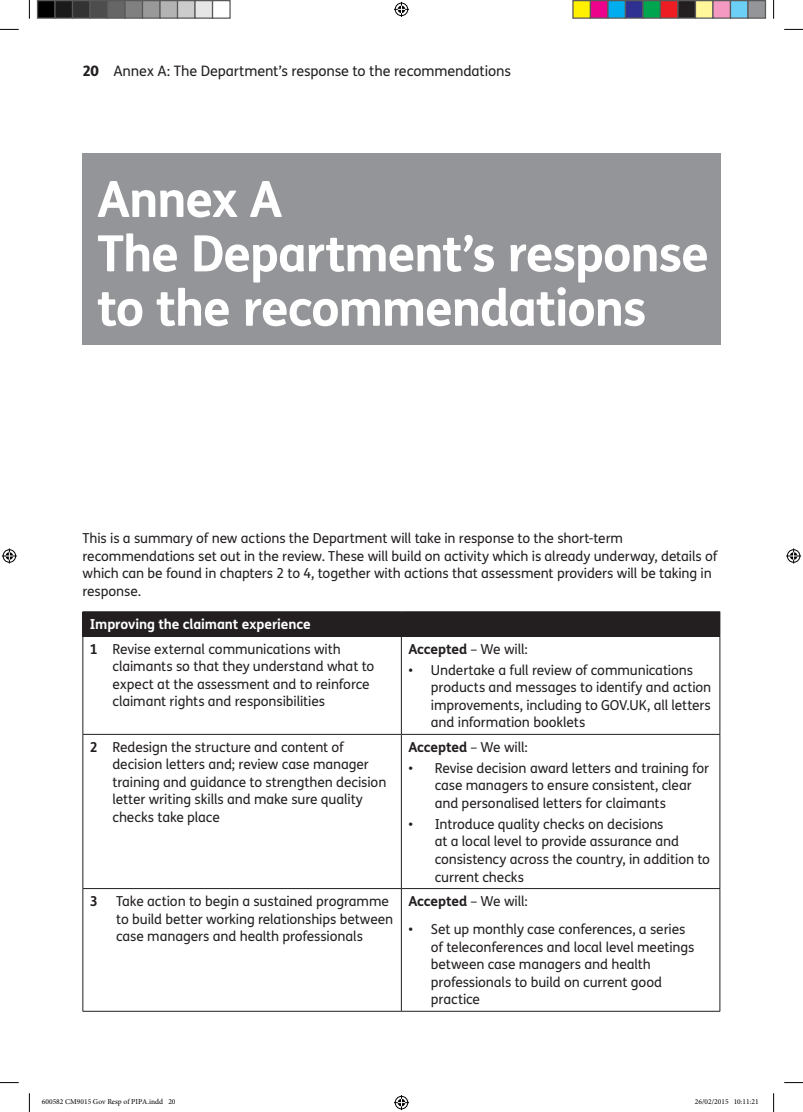
<style>
.page{position:relative;width:803px;height:1112px;background:#fff}
.page>*{position:absolute;margin:0;border:0;box-sizing:border-box;transform-origin:0 0}
.t1{font:700 50px/54.4px "FS Me";letter-spacing:-.025em;color:#fff}
.t2{font:14.38px "FS Me";letter-spacing:-.01em;color:#231f20}
.t3{font:13.75px/17.5px "FS Me";letter-spacing:-.01em;color:#231f20}
.t4{font:700 13.75px "FS Me";letter-spacing:-.015em;color:#231f20}
.t5{font:7.5px "Minion Pro";color:#000}
.s1{font-weight:800}
.s2{font-weight:700;color:#fff}
.s3{font-weight:700}
.s4{font-weight:400}
</style>
<div class="page">
<div style="left:83px;top:153px;width:638px;height:192px;background:#939598"></div>
<div style="left:83px;top:611px;width:637px;height:25px;background:#231f20"></div>
<hr style="left:83px;top:636px;width:1px;height:97px;background:#231f20">
<hr style="left:401px;top:636px;width:1px;height:97px;background:#231f20">
<hr style="left:719px;top:636px;width:1px;height:97px;background:#231f20">
<hr style="left:83px;top:733px;width:318px;height:1px;background:#231f20">
<hr style="left:83px;top:734px;width:1px;height:154px;background:#231f20">
<hr style="left:401px;top:733px;width:319px;height:1px;background:#231f20">
<hr style="left:401px;top:734px;width:1px;height:154px;background:#231f20">
<hr style="left:719px;top:734px;width:1px;height:154px;background:#231f20">
<hr style="left:83px;top:888px;width:318px;height:1px;background:#231f20">
<hr style="left:83px;top:888px;width:1px;height:122px;background:#231f20">
<hr style="left:401px;top:888px;width:319px;height:1px;background:#231f20">
<hr style="left:401px;top:888px;width:1px;height:122px;background:#231f20">
<hr style="left:719px;top:888px;width:1px;height:122px;background:#231f20">
<hr style="left:83px;top:1010px;width:318px;height:1px;background:#231f20">
<hr style="left:401px;top:1010px;width:319px;height:1px;background:#231f20">
<svg style="left:0;top:29px;width:19px;height:1px"></svg>
<svg style="left:784px;top:29px;width:19px;height:1px"></svg>
<svg style="left:0;top:1082px;width:19px;height:1px"></svg>
<svg style="left:784px;top:1082px;width:19px;height:1px"></svg>
<svg style="left:29px;top:0;width:1px;height:19px"></svg>
<svg style="left:29px;top:1093px;width:1px;height:18px"></svg>
<svg style="left:773px;top:0;width:1px;height:19px"></svg>
<svg style="left:773px;top:1093px;width:1px;height:18px"></svg>
<svg style="left:394px;top:2px;width:15px;height:15px"></svg>
<svg style="left:394px;top:1095px;width:15px;height:14px"></svg>
<svg style="left:2px;top:548px;width:15px;height:15px"></svg>
<svg style="left:786px;top:548px;width:15px;height:15px"></svg>
<div style="left:38px;top:1px;width:17px;height:17px;background:#000"></div>
<div style="left:37px;top:0;width:19px;height:19px;border:1px solid #595959"></div>
<div style="left:55px;top:1px;width:18px;height:17px;background:#1a1a1a"></div>
<div style="left:54px;top:0;width:19px;height:19px;border:1px solid #595959"></div>
<div style="left:73px;top:1px;width:17px;height:17px;background:#333"></div>
<div style="left:72px;top:0;width:19px;height:19px;border:1px solid #595959"></div>
<div style="left:90px;top:1px;width:18px;height:17px;background:#4d4d4d"></div>
<div style="left:89px;top:0;width:19px;height:19px;border:1px solid #595959"></div>
<div style="left:108px;top:1px;width:17px;height:17px;background:#666"></div>
<div style="left:107px;top:0;width:19px;height:19px;border:1px solid #595959"></div>
<div style="left:125px;top:1px;width:18px;height:17px;background:#808080"></div>
<div style="left:124px;top:0;width:19px;height:19px;border:1px solid #595959"></div>
<div style="left:143px;top:1px;width:17px;height:17px;background:#999"></div>
<div style="left:142px;top:0;width:19px;height:19px;border:1px solid #595959"></div>
<div style="left:160px;top:1px;width:18px;height:17px;background:#b3b3b3"></div>
<div style="left:159px;top:0;width:19px;height:19px;border:1px solid #595959"></div>
<div style="left:178px;top:1px;width:17px;height:17px;background:#ccc"></div>
<div style="left:177px;top:0;width:19px;height:19px;border:1px solid #595959"></div>
<div style="left:195px;top:1px;width:18px;height:17px;background:#e6e6e6"></div>
<div style="left:194px;top:0;width:19px;height:19px;border:1px solid #595959"></div>
<div style="left:212px;top:0;width:19px;height:19px;border:1px solid #595959"></div>
<div style="left:573px;top:1px;width:17px;height:17px;background:#fff101"></div>
<div style="left:572px;top:0;width:19px;height:19px;border:1px solid #595959"></div>
<div style="left:590px;top:1px;width:18px;height:17px;background:#ed028c"></div>
<div style="left:590px;top:0;width:18px;height:19px;border:1px solid #595959"></div>
<div style="left:608px;top:1px;width:17px;height:17px;background:#00aeef"></div>
<div style="left:607px;top:0;width:19px;height:19px;border:1px solid #595959"></div>
<div style="left:625px;top:1px;width:18px;height:17px;background:#2e3092"></div>
<div style="left:625px;top:0;width:18px;height:19px;border:1px solid #595959"></div>
<div style="left:643px;top:1px;width:17px;height:17px;background:#00a54f"></div>
<div style="left:642px;top:0;width:19px;height:19px;border:1px solid #595959"></div>
<div style="left:660px;top:1px;width:18px;height:17px;background:#ee1d23"></div>
<div style="left:660px;top:0;width:18px;height:19px;border:1px solid #595959"></div>
<div style="left:678px;top:1px;width:17px;height:17px;background:#231f20"></div>
<div style="left:677px;top:0;width:19px;height:19px;border:1px solid #595959"></div>
<div style="left:695px;top:1px;width:18px;height:17px;background:#fff79a"></div>
<div style="left:695px;top:0;width:18px;height:19px;border:1px solid #595959"></div>
<div style="left:713px;top:1px;width:17px;height:17px;background:#f499c2"></div>
<div style="left:712px;top:0;width:19px;height:19px;border:1px solid #595959"></div>
<div style="left:730px;top:1px;width:18px;height:17px;background:#6bcff6"></div>
<div style="left:730px;top:0;width:18px;height:19px;border:1px solid #595959"></div>
<div style="left:748px;top:1px;width:17px;height:17px;background:#939598"></div>
<div style="left:747px;top:0;width:19px;height:19px;border:1px solid #595959"></div>
<p class="t2" style="left:83px;top:61px;width:430px"><span class="s1">20</span> Annex A: The Department’s response to the recommendations</p>
<h1 class="t1" style="left:97px;top:169px;width:613px">Annex A<br>The Department’s response to the recommendations</h1>
<p class="t3" style="left:83px;top:529px;width:636px">This is a summary of new actions the Department will take in response to the short-term recommendations set out in the review. These will build on activity which is already underway, details of which can be found in chapters 2 to 4, together with actions that assessment providers will be taking in response.</p>
<p class="t3" style="left:90px;top:611px;width:252px;line-height:24.5px"><span class="s2">Improving the claimant experience<br></span><span class="s3">1</span> Revise external communications with</p>
<p class="t3" style="left:112px;top:657px;width:263px">claimants so that they understand what to expect at the assessment and to reinforce claimant rights and responsibilities</p>
<p class="t4" style="left:408px;top:638px;width:121px">Accepted <span class="s4">– We will:</span></p>
<p class="t3" style="left:431px;top:660px;width:282px;text-indent:-22px">• Undertake a full review of communications products and messages to identify and action improvements, including to GOV.UK, all letters and information booklets</p>
<p class="t3" style="left:112px;top:737px;width:275px;text-indent:-22px"><span class="s3">2</span> Redesign the structure and content of decision letters and; review case manager training and guidance to strengthen decision letter writing skills and make sure quality checks take place</p>
<p class="t4" style="left:408px;top:736px;width:121px">Accepted <span class="s4">– We will:</span></p>
<p class="t3" style="left:435px;top:758px;width:276px;text-indent:-26px">• Revise decision award letters and training for case managers to ensure consistent, clear and personalised letters for claimants</p>
<p class="t3" style="left:435px;top:814px;width:277px;text-indent:-26px">• Introduce quality checks on decisions<br>at a local level to provide assurance and consistency across the country, in addition to current checks</p>
<p class="t4" style="left:90px;top:890px;width:10px">3</p>
<p class="t3" style="left:116px;top:891px;width:279px">Take action to begin a sustained programme to build better working relationships between case managers and health professionals</p>
<p class="t4" style="left:408px;top:890px;width:121px">Accepted <span class="s4">– We will:</span></p>
<p class="t3" style="left:431px;top:920px;width:265px;text-indent:-22px">• Set up monthly case conferences, a series of teleconferences and local level meetings between case managers and health professionals to build on current good practice</p>
<p class="t5" style="left:42px;top:1096px;width:135px">600582 CM9015 Gov Resp of PIPA.indd 20</p>
<p class="t5" style="left:695px;top:1096px;width:65px">26/02/2015 10:11:21</p>
</div>
